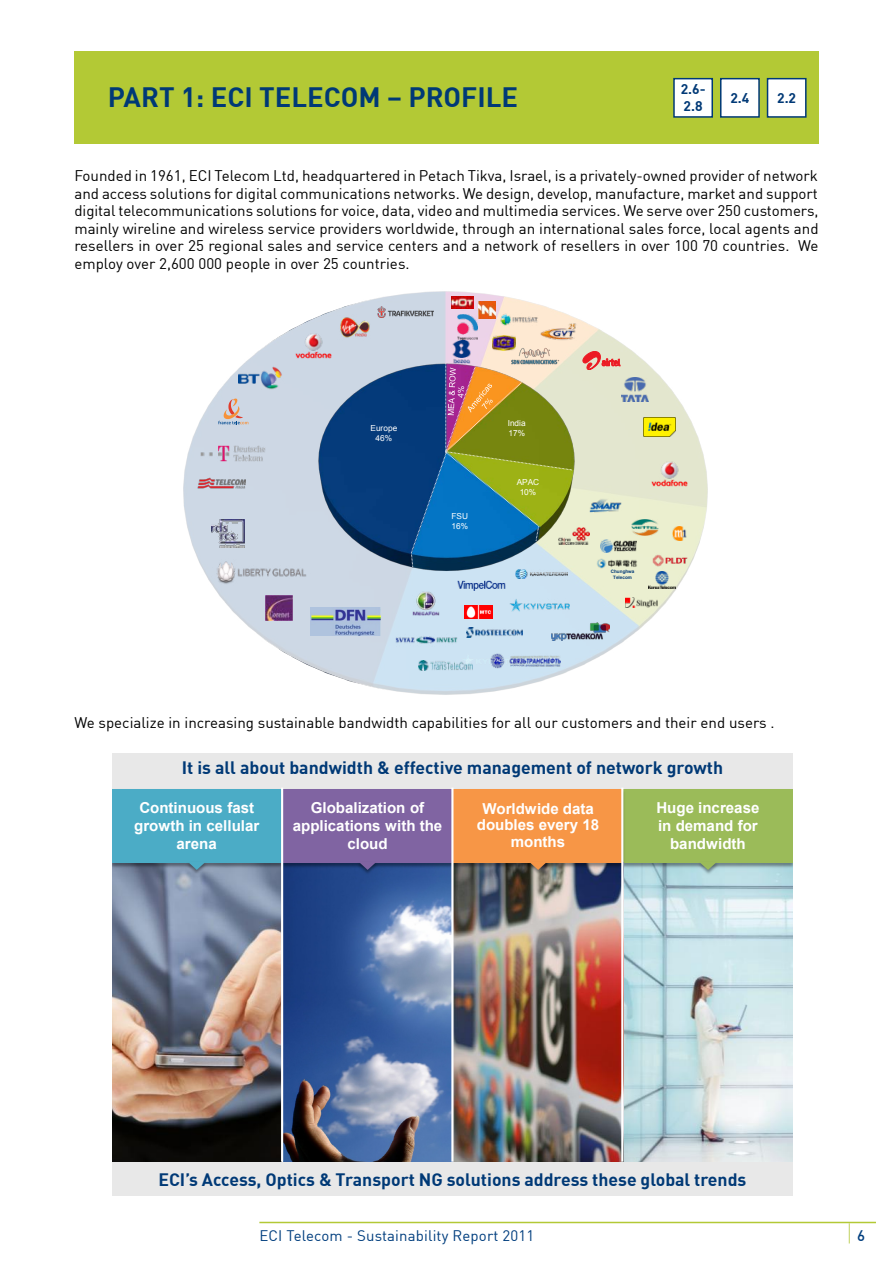
<style>
.page{position:relative;width:893px;height:1263px;background:#fff}
.page>*{position:absolute;margin:0;border:0;box-sizing:border-box;transform-origin:0 0}
.t1{font:700 27.45px "DIN";color:#003976}
.t2{font:700 17.7px "DIN";color:#003976}
.t3{font:15.15px/17.7px "DIN";color:#000;text-align:right}
.t4{font:700 15.15px/18.1px "Arial";color:#fff;text-align:center}
.t5{font:15px "DIN";letter-spacing:.01em;color:#003e7e}
.t6{font:500 15px "DIN";color:#003e7e}
.t7{font:700 13.8px "DIN";color:#003976}
.t8{font:8.25px/9.9px "Arial";letter-spacing:.005em;color:#fff;text-align:center}
.t9{font:700 4.65px/5.6px "Arial";letter-spacing:-.01em;color:#003876;text-align:center}
</style>
<div class="page">
<hr style="left:259px;top:1222px;width:617px;height:1px;background:#b3c935">
<svg style="left:849px;top:1223px;width:1px;height:20px"></svg>
<div style="left:112px;top:754px;width:681px;height:442px;background:#e8e8e8"></div>
<svg style="left:183px;top:291px;width:525px;height:404px"></svg>
<svg style="left:205px;top:583px;width:1px;height:15px"></svg>
<img style="left:464px;top:605px;width:29px;height:14px">
<img style="left:589px;top:499px;width:33px;height:14px">
<img style="left:596px;top:558px;width:41px;height:11px">
<img style="left:648px;top:572px;width:27px;height:16px">
<img style="left:673px;top:527px;width:14px;height:13px">
<img style="left:316px;top:350px;width:260px;height:236px">
<img style="left:413px;top:591px;width:27px;height:24px">
<img style="left:450px;top:340px;width:22px;height:23px">
<img style="left:338px;top:314px;width:35px;height:27px">
<img style="left:296px;top:333px;width:36px;height:26px">
<img style="left:238px;top:364px;width:46px;height:25px">
<svg style="left:218px;top:399px;width:30px;height:25px"></svg>
<img style="left:651px;top:461px;width:36px;height:26px">
<img style="left:539px;top:322px;width:39px;height:19px">
<img style="left:500px;top:313px;width:38px;height:13px">
<img style="left:492px;top:335px;width:23px;height:15px">
<img style="left:643px;top:418px;width:32px;height:18px">
<img style="left:621px;top:378px;width:27px;height:23px">
<svg style="left:583px;top:351px;width:37px;height:19px"></svg>
<img style="left:652px;top:551px;width:35px;height:19px">
<img style="left:600px;top:540px;width:37px;height:12px">
<img style="left:625px;top:597px;width:33px;height:11px">
<img style="left:631px;top:519px;width:27px;height:16px">
<img style="left:573px;top:528px;width:16px;height:17px">
<img style="left:201px;top:445px;width:64px;height:16px">
<img style="left:457px;top:580px;width:48px;height:10px">
<img style="left:395px;top:634px;width:62px;height:12px">
<img style="left:466px;top:627px;width:57px;height:11px">
<img style="left:419px;top:661px;width:53px;height:10px">
<img style="left:457px;top:314px;width:20px;height:25px">
<img style="left:515px;top:570px;width:52px;height:8px">
<img style="left:491px;top:653px;width:69px;height:15px">
<img style="left:375px;top:306px;width:59px;height:12px">
<img style="left:198px;top:472px;width:47px;height:21px">
<img style="left:265px;top:595px;width:28px;height:25px">
<img style="left:212px;top:519px;width:33px;height:29px">
<img style="left:212px;top:559px;width:99px;height:27px">
<img style="left:451px;top:296px;width:23px;height:13px">
<img style="left:508px;top:344px;width:51px;height:19px">
<img style="left:551px;top:623px;width:59px;height:17px">
<img style="left:310px;top:607px;width:71px;height:29px">
<svg style="left:410px;top:363px;width:163px;height:205px;background:#678471"></svg>
<img style="left:478px;top:302px;width:17px;height:16px">
<img style="left:509px;top:599px;width:60px;height:13px">
<img style="left:112px;top:869px;width:680px;height:293px">
<img style="left:627px;top:862px;width:166px;height:7px">
<div style="left:623px;top:789px;width:170px;height:73px;background:#9bbb59"></div>
<img style="left:695px;top:862px;width:26px;height:15px">
<svg style="left:699px;top:862px;width:18px;height:8px"></svg>
<img style="left:112px;top:862px;width:167px;height:7px">
<div style="left:112px;top:789px;width:169px;height:73px;background:#4bacc6"></div>
<img style="left:184px;top:862px;width:26px;height:15px">
<svg style="left:188px;top:862px;width:18px;height:8px"></svg>
<img style="left:279px;top:862px;width:171px;height:7px">
<div style="left:283px;top:789px;width:169px;height:73px;background:#8064a2"></div>
<img style="left:355px;top:862px;width:26px;height:15px">
<svg style="left:358px;top:862px;width:19px;height:8px"></svg>
<img style="left:450px;top:788px;width:177px;height:81px">
<div style="left:453px;top:789px;width:170px;height:73px;background:#f79646"></div>
<img style="left:525px;top:862px;width:26px;height:15px">
<svg style="left:529px;top:862px;width:18px;height:8px"></svg>
<hr style="left:281px;top:788px;width:2px;height:374px;background:#fff">
<hr style="left:621px;top:788px;width:2px;height:374px;background:#fff">
<hr style="left:451px;top:788px;width:2px;height:374px;background:#fff">
<div style="left:74px;top:51px;width:745px;height:93px;background:#b3c935"></div>
<div style="left:767px;top:78px;width:39px;height:40px;background:#fff;border:2px solid #003976"></div>
<div style="left:720px;top:78px;width:40px;height:40px;background:#fff;border:2px solid #003976"></div>
<div style="left:673px;top:78px;width:40px;height:40px;background:#fff;border:2px solid #003976"></div>
<h1 class="t1" style="left:108px;top:79px;width:34px">Part</h1>
<h1 class="t1" style="left:181px;top:79px;width:335px">1: ECI Telecom – Profi le</h1>
<p class="t7" style="left:681px;top:80px;width:26px">2.6-</p>
<p class="t7" style="left:684px;top:97px;width:21px">2.8</p>
<p class="t7" style="left:730px;top:89px;width:21px">2.4</p>
<p class="t7" style="left:777px;top:89px;width:21px">2.2</p>
<p class="t3" style="left:74px;top:166px;width:746px">Founded in 1961, ECI Telecom Ltd, headquartered in Petach Tikva, Israel is, a privately-owned provider of network and access solutions for digital communications networks. We design, develop, manufacture, market and support digital telecommunications solutions for voice, data, video and multimedia services. We serve over 250 customers, mainly wireline and wireless service providers worldwide, through an international sales force, local agents and We</p>
<p class="t3" style="left:74px;top:237px;width:717px;text-align:left">resellers in over 25 regional sales and service centers and a network of resellers in over 100 70 countries. employ over 2,600 000 people in over 25 countries.</p>
<p class="t8" style="left:370px;top:423px;width:28px">Europe<br>46%</p>
<p class="t8" style="left:508px;top:418px;width:20px;text-align:left">India<br>17%</p>
<p class="t8" style="left:517px;top:478px;width:24px">APAC<br>10%</p>
<p class="t8" style="left:451px;top:511px;width:18px;text-align:left">FSU<br>16%</p>
<p class="t9" style="left:611px;top:569px;width:25px">Chunghwa<br>Telecom</p>
<p class="t3" style="left:74px;top:713px;width:702px">We specialize in increasing sustainable bandwidth capabilities for all our customers and their end users .</p>
<p class="t2" style="left:182px;top:756px;width:543px">It is all about bandwidth &amp; effective management of network growth</p>
<p class="t4" style="left:134px;top:799px;width:127px">Continuous fast growth in cellular arena</p>
<p class="t4" style="left:293px;top:799px;width:151px">Globalization of applications with the cloud</p>
<p class="t4" style="left:477px;top:801px;width:124px;line-height:16.4px">Worldwide data doubles every 18 months</p>
<p class="t4" style="left:656px;top:799px;width:105px">Huge increase in demand for bandwidth</p>
<p class="t2" style="left:158px;top:1168px;width:590px">ECI s’ Access, Optics &amp; Transport NG solutions address these global trends</p>
<p class="t5" style="left:259px;top:1226px;width:276px">ECI Telecom - Sustainability Report 2011</p>
<p class="t6" style="left:857px;top:1226px;width:9px">6</p>
</div>
